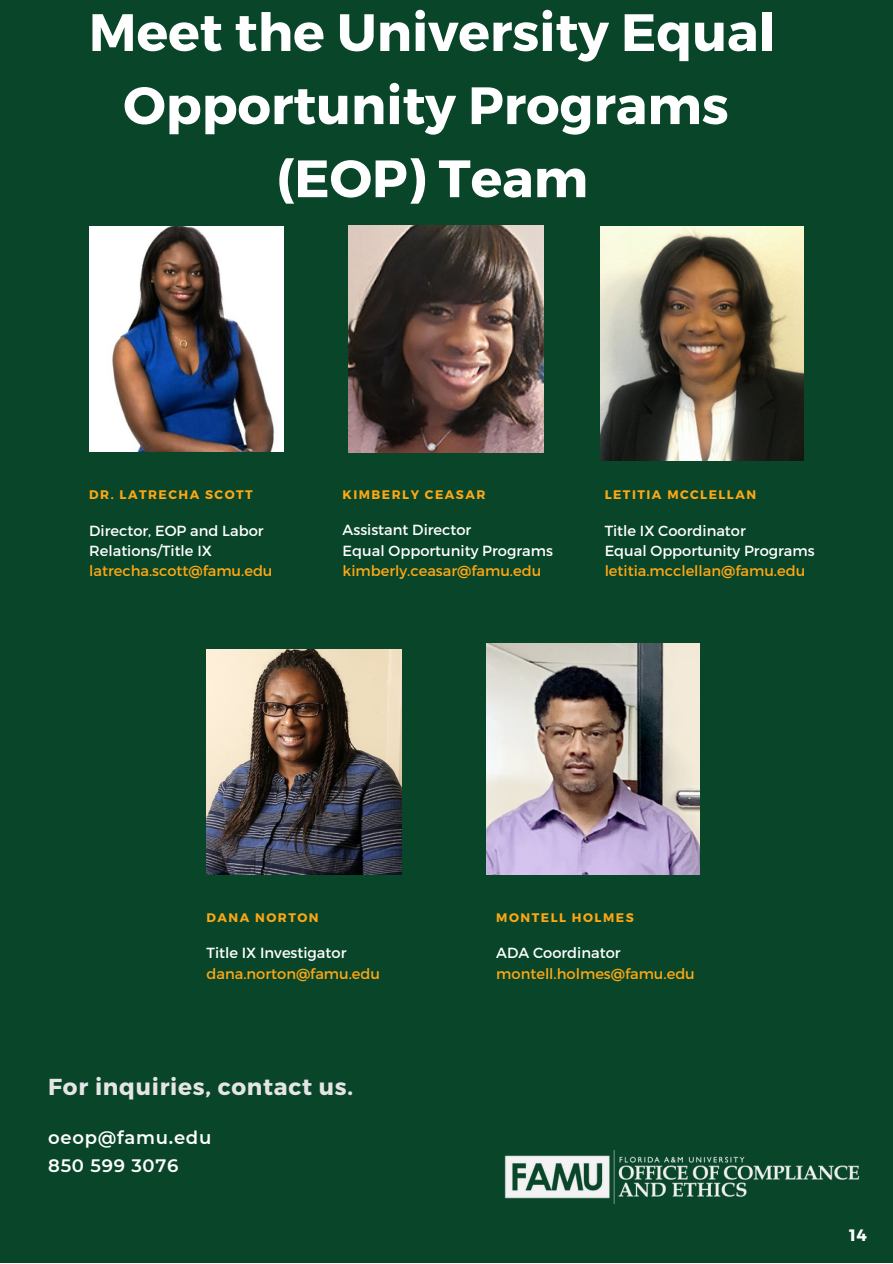
<style>
.page{position:relative;width:893px;height:1264px;background:#fff}
.page>*{position:absolute;margin:0;border:0;box-sizing:border-box;transform-origin:0 0}
.t1{font:700 52.5px/73.1px "Montserrat";color:#fff;text-align:center}
.t2{font:700 23.1px "Montserrat";letter-spacing:.03em;color:#e5e5e5}
.t3{font:600 18px "Montserrat";letter-spacing:.04em;color:#fff}
.t4{font:700 16.5px "Montserrat";color:#fff}
.t5{font:14.7px/20.2px "Montserrat";color:#fff}
.t6{font:14.7px "Montserrat";color:#fda715}
.t7{font:700 12.45px "Montserrat";letter-spacing:.12em;color:#fda715}
</style>
<div class="page">
<div style="left:0;top:0;width:892px;height:1262px;background:#084529"></div>
<img style="left:89px;top:226px;width:195px;height:225px">
<img style="left:348px;top:225px;width:196px;height:227px">
<img style="left:601px;top:226px;width:202px;height:234px">
<img style="left:206px;top:649px;width:195px;height:225px">
<img style="left:504px;top:1150px;width:356px;height:54px">
<img style="left:486px;top:643px;width:213px;height:231px">
<p class="t1" style="left:89px;top:-7px;width:688px">Meet the University Equal<br>Opportunity Programs</p>
<p class="t1" style="left:276px;top:139px;width:313px">(EOP) Team</p>
<p class="t7" style="left:89px;top:487px;width:165px">DR. LATRECHA SCOTT</p>
<p class="t5" style="left:89px;top:520px;width:176px">Director, EOP and Labor<br>Relations/Title IX</p>
<p class="t6" style="left:89px;top:561px;width:185px">latrecha.scott@famu.edu</p>
<p class="t7" style="left:342px;top:487px;width:144px">KIMBERLY CEASAR</p>
<p class="t5" style="left:342px;top:519px;width:130px">Assistant Director</p>
<p class="t5" style="left:342px;top:539px;width:212px">Equal Opportunity Programs</p>
<p class="t6" style="left:342px;top:561px;width:200px">kimberly.ceasar@famu.edu</p>
<p class="t7" style="left:604px;top:487px;width:153px">LETITIA MCCLELLAN</p>
<p class="t5" style="left:604px;top:520px;width:143px">Title IX Coordinator</p>
<p class="t5" style="left:604px;top:540px;width:211px">Equal Opportunity Programs</p>
<p class="t6" style="left:604px;top:561px;width:202px">letitia.mcclellan@famu.edu</p>
<p class="t7" style="left:206px;top:909px;width:114px">DANA NORTON</p>
<p class="t5" style="left:206px;top:942px;width:141px">Title IX Investigator</p>
<p class="t6" style="left:206px;top:963px;width:175px">dana.norton@famu.edu</p>
<p class="t2" style="left:48px;top:1071px;width:306px">For inquiries, contact us.</p>
<p class="t3" style="left:48px;top:1126px;width:164px">oeop@famu.edu</p>
<p class="t3" style="left:48px;top:1154px;width:132px">850 599 3076</p>
<p class="t7" style="left:496px;top:909px;width:139px">MONTELL HOLMES</p>
<p class="t5" style="left:496px;top:942px;width:126px">ADA Coordinator</p>
<p class="t6" style="left:496px;top:963px;width:200px">montell.holmes@famu.edu</p>
<p class="t4" style="left:848px;top:1224px;width:20px">14</p>
</div>
